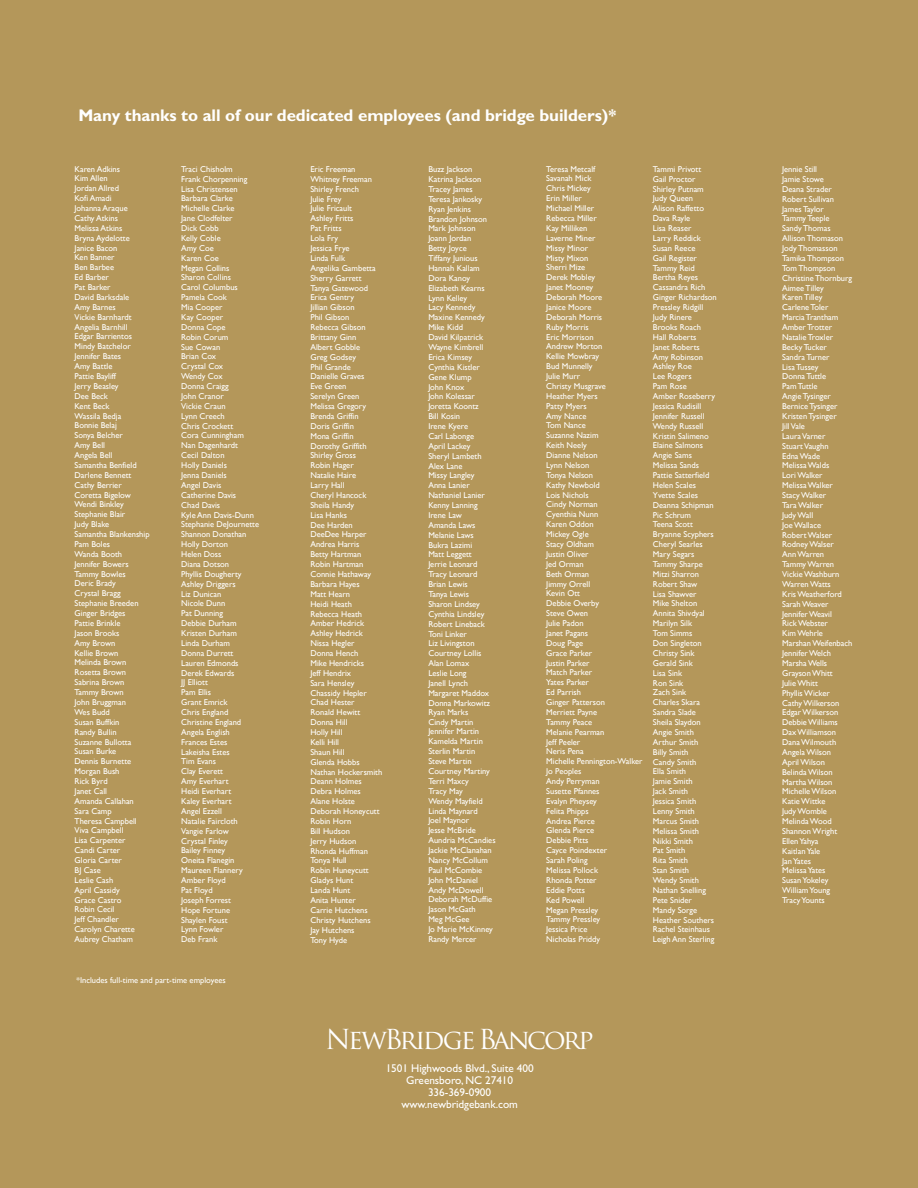
<style>
.page{position:relative;width:918px;height:1188px;background:#b4975a}
.page>*{position:absolute;margin:0;border:0;box-sizing:border-box;transform-origin:0 0}
.t1{font:26.85px "Trajan Pro";letter-spacing:-.1em;color:#fff}
.t2{font:700 16.95px "Gill Sans";letter-spacing:-.005em;color:#fff}
.t3{font:11.25px/12px "Gill Sans";letter-spacing:-.005em;color:#fff;text-align:center}
.t4{font:8.4px/9.9px "Gill Sans";color:#fff}
</style>
<div class="page">
<h2 class="t2" style="left:78px;top:106px;width:539px">Many thanks to all of our dedicated employees (and bridge builders)*</h2>
<p class="t4" style="left:75px;top:164px;width:77px">Karen Adkins<br>Kim Allen<br>Jordan Allred<br>Kofi Amadi<br>Johanna Araque<br>Cathy Atkins<br>Melissa Atkins<br>Bryna Aydelotte<br>Janice Bacon<br>Ken Banner<br>Ben Barbee<br>Ed Barber<br>Pat Barker<br>David Barksdale<br>Amy Barnes<br>Vickie Barnhardt<br>Angelia Barnhill<br>Edgar Barrientos<br>Mindy Batchelor<br>Jennifer Bates<br>Amy Battle<br>Pattie Bayliff<br>Jerry Beasley<br>Dee Beck<br>Kent Beck<br>Wassila Bedja<br>Bonnie Belaj<br>Sonya Belcher<br>Amy Bell<br>Angela Bell<br>Samantha Benfield<br>Darlene Bennett<br>Cathy Berrier<br>Coretta Bigelow<br>Wendi Binkley<br>Stephanie Blair<br>Judy Blake<br>Samantha Blankenship<br>Pam Boles<br>Wanda Booth<br>Jennifer Bowers<br>Tammy Bowles<br>Deric Brady<br>Crystal Bragg<br>Stephanie Breeden<br>Ginger Bridges<br>Pattie Brinkle<br>Jason Brooks<br>Amy Brown<br>Kellie Brown<br>Melinda Brown<br>Rosetta Brown<br>Sabrina Brown<br>Tammy Brown<br>John Bruggman<br>Wes Budd<br>Susan Buffkin<br>Randy Bullin<br>Suzanne Bullotta<br>Susan Burke<br>Dennis Burnette<br>Morgan Bush<br>Rick Byrd<br>Janet Call<br>Amanda Callahan<br>Sara Camp<br>Theresa Campbell<br>Viva Campbell<br>Lisa Carpenter<br>Candi Carter<br>Gloria Carter<br>BJ Case<br>Leslie Cash<br>April Cassidy<br>Grace Castro<br>Robin Cecil<br>Jeff Chandler<br>Carolyn Charette<br>Aubrey Chatham</p>
<p class="t4" style="left:181px;top:164px;width:79px">Traci Chisholm<br>Frank Chorpenning<br>Lisa Christensen<br>Barbara Clarke<br>Michelle Clarke<br>Jane Clodfelter<br>Dick Cobb<br>Kelly Coble<br>Amy Coe<br>Karen Coe<br>Megan Collins<br>Sharon Collins<br>Carol Columbus<br>Pamela Cook<br>Mia Cooper<br>Kay Cooper<br>Donna Cope<br>Robin Corum<br>Sue Cowan<br>Brian Cox<br>Crystal Cox<br>Wendy Cox<br>Donna Craigg<br>John Cranor<br>Vickie Craun<br>Lynn Creech<br>Chris Crockett<br>Cora Cunningham<br>Nan Dagenhardt<br>Cecil Dalton<br>Holly Daniels<br>Jenna Daniels<br>Angel Davis<br>Catherine Davis<br>Chad Davis<br>Kyle Ann Davis-Dunn<br>Stephanie DeJournette<br>Shannon Donathan<br>Holly Dorton<br>Helen Doss<br>Diana Dotson<br>Phyllis Dougherty<br>Ashley Driggers<br>Liz Dunican<br>Nicole Dunn<br>Pat Dunning<br>Debbie Durham<br>Kristen Durham<br>Linda Durham<br>Donna Durrett<br>Lauren Edmonds<br>Derek Edwards<br>JJ Elliott<br>Pam Ellis<br>Grant Emrick<br>Chris England<br>Christine England<br>Angela English<br>Frances Estes<br>Lakeisha Estes<br>Tim Evans<br>Clay Everett<br>Amy Everhart<br>Heidi Everhart<br>Kaley Everhart<br>Angel Ezzell<br>Natalie Faircloth<br>Vangie Farlow<br>Crystal Finley<br>Bailey Finney<br>Oneita Flanegin<br>Maureen Flannery<br>Amber Floyd<br>Pat Floyd<br>Joseph Forrest<br>Hope Fortune<br>Shaylen Foust<br>Lynn Fowler<br>Deb Frank</p>
<p class="t4" style="left:310px;top:164px;width:73px">Eric Freeman<br>Whitney Freeman<br>Shirley French<br>Julie Frey<br>Julie Fricault<br>Ashley Fritts<br>Pat Fritts<br>Lola Fry<br>Jessica Frye<br>Linda Fulk<br>Angelika Gambetta<br>Sherry Garrett<br>Tanya Gatewood<br>Erica Gentry<br>Jillian Gibson<br>Phil Gibson<br>Rebecca Gibson<br>Brittany Ginn<br>Albert Gobble<br>Greg Godsey<br>Phil Grande<br>Danielle Graves<br>Eve Green<br>Serelyn Green<br>Melissa Gregory<br>Brenda Griffin<br>Doris Griffin<br>Mona Griffin<br>Dorothy Griffith<br>Shirley Gross<br>Robin Hager<br>Natalie Haire<br>Larry Hall<br>Cheryl Hancock<br>Sheila Handy<br>Lisa Hanks<br>Dee Harden<br>DeeDee Harper<br>Andrea Harris<br>Betty Hartman<br>Robin Hartman<br>Connie Hathaway<br>Barbara Hayes<br>Matt Hearn<br>Heidi Heath<br>Rebecca Heath<br>Amber Hedrick<br>Ashley Hedrick<br>Nissa Hegler<br>Donna Hench<br>Mike Hendricks<br>Jeff Hendrix<br>Sara Hensley<br>Chassidy Hepler<br>Chad Hester<br>Ronald Hewitt<br>Donna Hill<br>Holly Hill<br>Kelli Hill<br>Shaun Hill<br>Glenda Hobbs<br>Nathan Hockersmith<br>Deann Holmes<br>Debra Holmes<br>Alane Holste<br>Deborah Honeycutt<br>Robin Horn<br>Bill Hudson<br>Jerry Hudson<br>Rhonda Huffman<br>Tonya Hull<br>Robin Huneycutt<br>Gladys Hunt<br>Landa Hunt<br>Anita Hunter<br>Carrie Hutchens<br>Christy Hutchens<br>Jay Hutchens<br>Tony Hyde</p>
<p class="t4" style="left:428px;top:164px;width:69px">Buzz Jackson<br>Katrina Jackson<br>Tracey James<br>Teresa Jankosky<br>Ryan Jenkins<br>Brandon Johnson<br>Mark Johnson<br>Joann Jordan<br>Betty Joyce<br>Tiffany Junious<br>Hannah Kallam<br>Dora Kanoy<br>Elizabeth Kearns<br>Lynn Kelley<br>Lacy Kennedy<br>Maxine Kennedy<br>Mike Kidd<br>David Kilpatrick<br>Wayne Kimbrell<br>Erica Kimsey<br>Cynthia Kistler<br>Gene Klump<br>John Knox<br>John Kolessar<br>Joretta Koontz<br>Bill Kosin<br>Irene Kyere<br>Carl Labonge<br>April Lackey<br>Sheryl Lambeth<br>Alex Lane<br>Missy Langley<br>Anna Lanier<br>Nathaniel Lanier<br>Kenny Lanning<br>Irene Law<br>Amanda Laws<br>Melanie Laws<br>Bukra Lazimi<br>Matt Leggett<br>Jerrie Leonard<br>Tracy Leonard<br>Brian Lewis<br>Tanya Lewis<br>Sharon Lindsey<br>Cynthia Lindsley<br>Robert Lineback<br>Toni Linker<br>Liz Livingston<br>Courtney Lollis<br>Alan Lomax<br>Leslie Long<br>Janell Lynch<br>Margaret Maddox<br>Donna Markowitz<br>Ryan Marks<br>Cindy Martin<br>Jennifer Martin<br>Kamelda Martin<br>Sterlin Martin<br>Steve Martin<br>Courtney Martiny<br>Terri Maxcy<br>Tracy May<br>Wendy Mayfield<br>Linda Maynard<br>Joel Maynor<br>Jesse McBride<br>Aundria McCandies<br>Jackie McClanahan<br>Nancy McCollum<br>Paul McCombie<br>John McDaniel<br>Andy McDowell<br>Deborah McDuffie<br>Jason McGath<br>Meg McGee<br>Jo Marie McKinney<br>Randy Mercer</p>
<p class="t4" style="left:546px;top:164px;width:98px">Teresa Metcalf<br>Savanah Mick<br>Chris Mickey<br>Erin Miller<br>Michael Miller<br>Rebecca Miller<br>Kay Milliken<br>Laverne Miner<br>Missy Minor<br>Misty Mixon<br>Sherri Mize<br>Derek Mobley<br>Janet Mooney<br>Deborah Moore<br>Janice Moore<br>Deborah Morris<br>Ruby Morris<br>Eric Morrison<br>Andrew Morton<br>Kellie Mowbray<br>Bud Munnelly<br>Julie Murr<br>Christy Musgrave<br>Heather Myers<br>Patty Myers<br>Amy Nance<br>Tom Nance<br>Suzanne Nazim<br>Keith Neely<br>Dianne Nelson<br>Lynn Nelson<br>Tonya Nelson<br>Kathy Newbold<br>Lois Nichols<br>Cindy Norman<br>Cyenthia Nunn<br>Karen Oddon<br>Mickey Ogle<br>Stacy Oldham<br>Justin Oliver<br>Jed Orman<br>Beth Orman<br>Jimmy Orrell<br>Kevin Ott<br>Debbie Overby<br>Steve Owen<br>Julie Padon<br>Janet Pagans<br>Doug Page<br>Grace Parker<br>Justin Parker<br>Match Parker<br>Yates Parker<br>Ed Parrish<br>Ginger Patterson<br>Merriett Payne<br>Tammy Peace<br>Melanie Pearman<br>Jeff Peeler<br>Neris Pena<br>Michelle Pennington-Walker<br>Jo Peoples<br>Andy Perryman<br>Susette Pfannes<br>Evalyn Pheysey<br>Felita Phipps<br>Andrea Pierce<br>Glenda Pierce<br>Debbie Pitts<br>Cayce Poindexter<br>Sarah Poling<br>Melissa Pollock<br>Rhonda Potter<br>Eddie Potts<br>Ked Powell<br>Megan Pressley<br>Tammy Pressley<br>Jessica Price<br>Nicholas Priddy</p>
<p class="t4" style="left:653px;top:164px;width:65px">Tammi Privott<br>Gail Proctor<br>Shirley Putnam<br>Judy Queen<br>Alison Raffetto<br>Dava Rayle<br>Lisa Reaser<br>Larry Reddick<br>Susan Reece<br>Gail Register<br>Tammy Reid<br>Bertha Reyes<br>Cassandra Rich<br>Ginger Richardson<br>Pressley Ridgill<br>Judy Rinere<br>Brooks Roach<br>Hall Roberts<br>Janet Roberts<br>Amy Robinson<br>Ashley Roe<br>Lee Rogers<br>Pam Rose<br>Amber Roseberry<br>Jessica Rudisill<br>Jennifer Russell<br>Wendy Russell<br>Kristin Salimeno<br>Elaine Salmons<br>Angie Sams<br>Melissa Sands<br>Pattie Satterfield<br>Helen Scales<br>Yvette Scales<br>Deanna Schipman<br>Pic Schrum<br>Teena Scott<br>Bryanne Scyphers<br>Cheryl Searles<br>Mary Segars<br>Tammy Sharpe<br>Mitzi Sharron<br>Robert Shaw<br>Lisa Shawver<br>Mike Shelton<br>Annita Shivdyal<br>Marilyn Silk<br>Tom Simms<br>Don Singleton<br>Christy Sink<br>Gerald Sink<br>Lisa Sink<br>Ron Sink<br>Zach Sink<br>Charles Skara<br>Sandra Slade<br>Sheila Slaydon<br>Angie Smith<br>Arthur Smith<br>Billy Smith<br>Candy Smith<br>Ella Smith<br>Jamie Smith<br>Jack Smith<br>Jessica Smith<br>Lenny Smith<br>Marcus Smith<br>Melissa Smith<br>Nikki Smith<br>Pat Smith<br>Rita Smith<br>Stan Smith<br>Wendy Smith<br>Nathan Snelling<br>Pete Snider<br>Mandy Sorge<br>Heather Southers<br>Rachel Steinhaus<br>Leigh Ann Sterling</p>
<p class="t4" style="left:782px;top:164px;width:72px">Jennie Still<br>Jamie Stowe<br>Deana Strader<br>Robert Sullivan<br>James Taylor<br>Tammy Teeple<br>Sandy Thomas<br>Allison Thomason<br>Jody Thomasson<br>Tamika Thompson<br>Tom Thompson<br>Christine Thornburg<br>Aimee Tilley<br>Karen Tilley<br>Carlene Toler<br>Marcia Trantham<br>Amber Trotter<br>Natalie Troxler<br>Becky Tucker<br>Sandra Turner<br>Lisa Tussey<br>Donna Tuttle<br>Pam Tuttle<br>Angie Tysinger<br>Bernice Tysinger<br>Kristen Tysinger<br>Jill Vale<br>Laura Varner<br>Stuart Vaughn<br>Edna Wade<br>Melissa Walds<br>Lori Walker<br>Melissa Walker<br>Stacy Walker<br>Tara Walker<br>Judy Wall<br>Joe Wallace<br>Robert Walser<br>Rodney Walser<br>Ann Warren<br>Tammy Warren<br>Vickie Washburn<br>Warren Watts<br>Kris Weatherford<br>Sarah Weaver<br>Jennifer Weavil<br>Rick Webster<br>Kim Wehrle<br>Marshan Weifenbach<br>Jennifer Welch<br>Marsha Wells<br>Grayson Whitt<br>Julie Whitt<br>Phyllis Wicker<br>Cathy Wilkerson<br>Edgar Wilkerson<br>Debbie Williams<br>Dax Williamson<br>Dana Wilmouth<br>Angela Wilson<br>April Wilson<br>Belinda Wilson<br>Martha Wilson<br>Michelle Wilson<br>Katie Wittke<br>Judy Womble<br>Melinda Wood<br>Shannon Wright<br>Ellen Yahya<br>Kaitlan Yale<br>Jan Yates<br>Melissa Yates<br>Susan Yokeley<br>William Young<br>Tracy Younts</p>
<p class="t4" style="left:77px;top:975px;width:151px">*Includes full-time and part-time employees</p>
<h1 class="t1" style="left:326px;top:1022px;width:270px">NewBridge Bancorp</h1>
<h3 class="t3" style="left:386px;top:1062px;width:149px">1501 Highwoods Blvd., Suite 400<br>Greensboro, NC 27410<br>336-369-0900 www.newbridgebank.com</h3>
</div>
